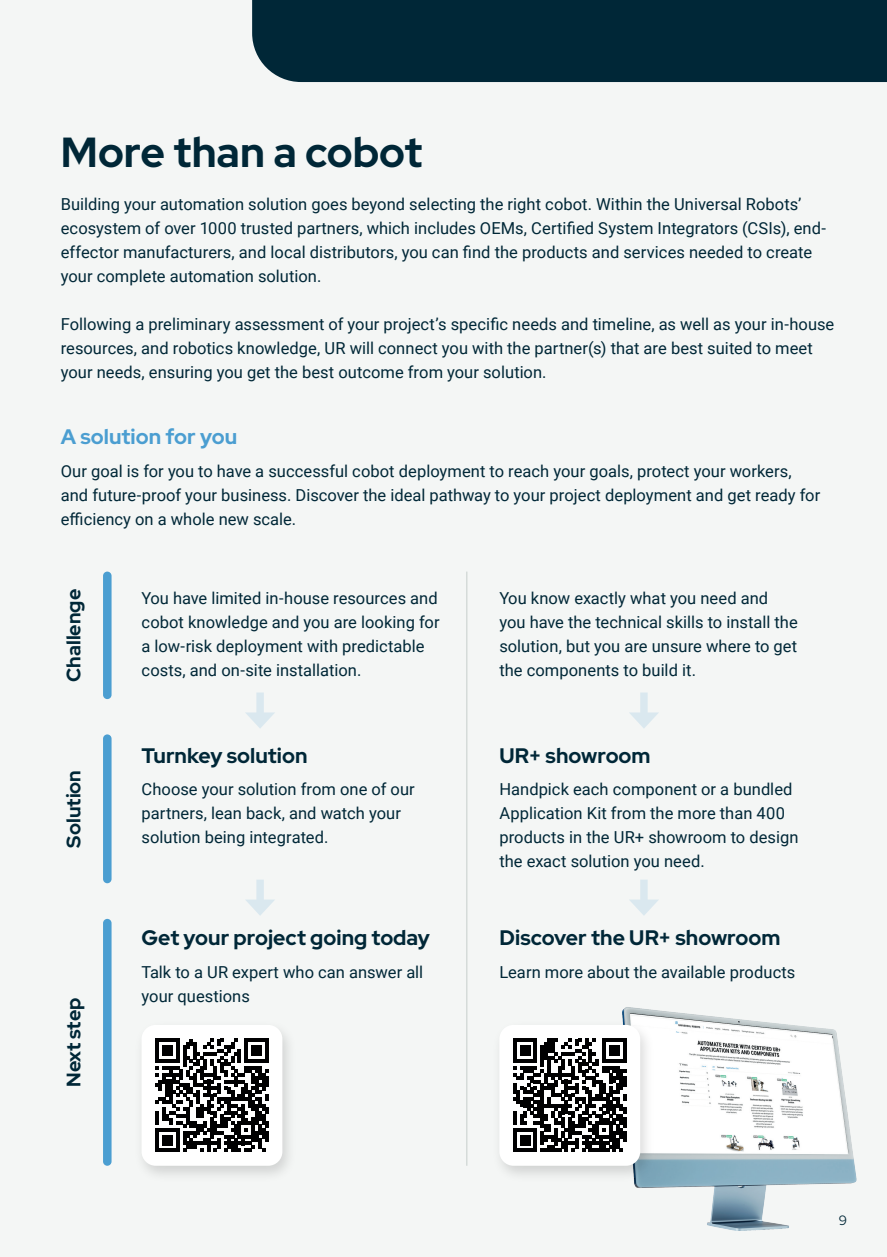
<style>
.page{position:relative;width:887px;height:1257px;background:#f4f6f5}
.page>*{position:absolute;margin:0;border:0;box-sizing:border-box;transform-origin:0 0}
.t1{font:700 42px "Red Hat Display";color:#002737}
.t2{font:700 21px "Red Hat Display";letter-spacing:.005em;color:#002737}
.t3{font:700 21px "Red Hat Display";letter-spacing:.005em;color:#4b9ed1}
.t4{font:700 19.5px "Red Hat Display";color:#002737}
.t5{font:16.5px/24px "Roboto";color:#002737}
.t6{font:13.5px "Red Hat Display";color:#002737}
</style>
<div class="page">
<img style="left:622px;top:1007px;width:235px;height:224px">
<div style="left:133px;top:1019px;width:165px;height:164px;background:#000001;opacity:.15"></div>
<div style="left:142px;top:1025px;width:140px;height:141px;background:#fff;border-radius:14px"></div>
<svg style="left:155px;top:1039px;width:114px;height:113px"></svg>
<hr style="left:265px;top:1131px;width:4px;height:11px;background:#000001">
<div style="left:491px;top:1019px;width:164px;height:164px;background:#000001;opacity:.15"></div>
<div style="left:499px;top:1025px;width:141px;height:141px;background:#fff;border-radius:14px"></div>
<svg style="left:513px;top:1039px;width:113px;height:113px"></svg>
<div style="left:252px;top:0;width:635px;height:82px;background:#002737"></div>
<div style="left:103px;top:572px;width:9px;height:127px;background:#4b9ed1;border-radius:4px"></div>
<div style="left:103px;top:734px;width:9px;height:149px;background:#4b9ed1;border-radius:4px"></div>
<div style="left:103px;top:919px;width:9px;height:247px;background:#4b9ed1;border-radius:4px"></div>
<hr style="left:466px;top:572px;width:1px;height:594px;background:#d5dbd9">
<div style="left:256px;top:879px;width:8px;height:27px;background:#dae8ef"></div>
<svg style="left:246px;top:899px;width:29px;height:17px"></svg>
<div style="left:256px;top:692px;width:8px;height:27px;background:#dae8ef"></div>
<svg style="left:245px;top:712px;width:30px;height:16px"></svg>
<div style="left:640px;top:879px;width:8px;height:27px;background:#dae8ef"></div>
<svg style="left:629px;top:899px;width:29px;height:16px"></svg>
<div style="left:640px;top:692px;width:8px;height:27px;background:#dae8ef"></div>
<svg style="left:629px;top:712px;width:30px;height:16px"></svg>
<h1 class="t1" style="left:61px;top:125px;width:363px">More than a cobot</h1>
<p class="t5" style="left:61px;top:191px;width:767px">Building your automation solution goes beyond selecting the right cobot. Within the Universal Robots’ ecosystem of over 1000 trusted partners, which includes OEMs, Certified System Integrators (CSIs), end&shy;effector manufacturers, and local distributors, you can find the products and services needed to create your complete automation solution.</p>
<p class="t5" style="left:61px;top:311px;width:775px">Following a preliminary assessment of your project’s specific needs and timeline, as well as your in-house resources, and robotics knowledge, UR will connect you with the partner(s) that are best suited to meet your needs, ensuring you get the best outcome from your solution.</p>
<p class="t3" style="left:61px;top:423px;width:178px">A solution for you</p>
<p class="t5" style="left:61px;top:458px;width:761px">Our goal is for you to have a successful cobot deployment to reach your goals, protect your workers, and future-proof your business. Discover the ideal pathway to your project deployment and get ready for efficiency on a whole new scale.</p>
<p class="t4" style="left:61px;top:682px;width:94px;rotate:-90deg">Challenge</p>
<p class="t4" style="left:61px;top:847px;width:79px;rotate:-90deg">Solution</p>
<p class="t4" style="left:61px;top:1087px;width:91px;rotate:-90deg">Next step</p>
<p class="t5" style="left:142px;top:585px;width:300px">You have limited in-house resources and cobot knowledge and you are looking for a low-risk deployment with predictable costs, and on-site installation.</p>
<p class="t2" style="left:142px;top:741px;width:167px">Turnkey solution</p>
<p class="t5" style="left:142px;top:776px;width:275px">Choose your solution from one of our partners, lean back, and watch your solution being integrated.</p>
<p class="t2" style="left:142px;top:924px;width:290px">Get your project going today</p>
<p class="t5" style="left:142px;top:959px;width:283px">Talk to a UR expert who can answer all your questions</p>
<p class="t5" style="left:499px;top:585px;width:300px">You know exactly what you need and you have the technical skills to install the solution, but you are unsure where to get</p>
<p class="t5" style="left:499px;top:657px;width:198px">the components to build it.</p>
<p class="t2" style="left:499px;top:741px;width:153px">UR+ showroom</p>
<p class="t5" style="left:499px;top:776px;width:301px">Handpick each component or a bundled Application Kit from the more than 400 products in the UR+ showroom to design the exact solution you need.</p>
<p class="t2" style="left:499px;top:924px;width:283px">Discover the UR+ showroom</p>
<p class="t5" style="left:499px;top:959px;width:298px">Learn more about the available products</p>
<p class="t6" style="left:839px;top:1211px;width:10px">9</p>
</div>
